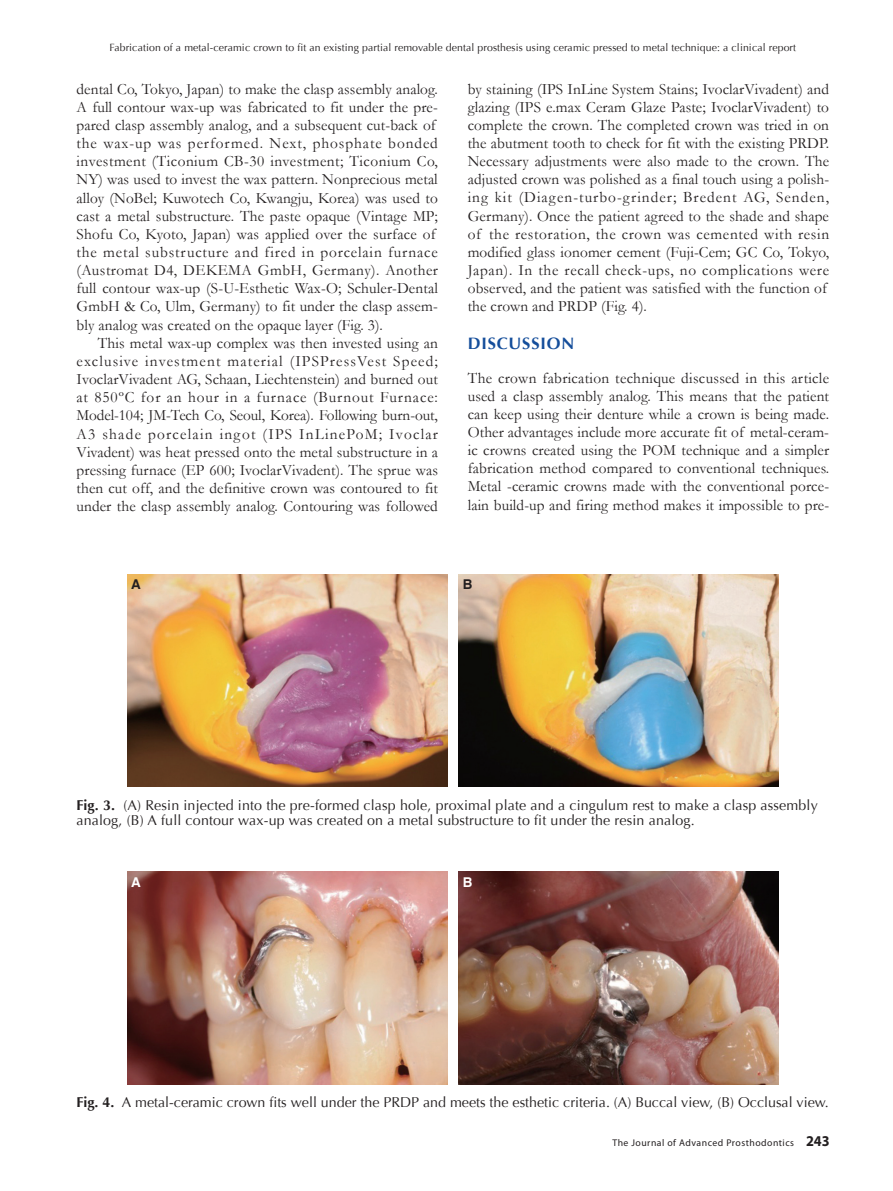
<style>
.page{position:relative;width:893px;height:1191px;background:#fff}
.page>*{position:absolute;margin:0;border:0;box-sizing:border-box;transform-origin:0 0}
.t1{font:700 16.5px "Optima";letter-spacing:.05em;color:#154e9b}
.t2{font:15.75px/18.1px "Garamond";letter-spacing:.01em;color:#231f20}
.t3{font:14.25px/15.8px "Optima";letter-spacing:.01em;color:#231f20}
.t4{font:700 13.5px "Helvetica";color:#231f20}
.t5{font:700 13.5px "Helvetica";color:#fff}
.t6{font:10.5px "Optima";letter-spacing:.01em;color:#231f20}
.t7{font:9.75px "Myriad Pro";letter-spacing:.05em;color:#231f20}
.s1{font-weight:700}
.s2{font-weight:700;font-size:15px}
</style>
<div class="page">
<img style="left:128px;top:574px;width:320px;height:213px">
<img style="left:459px;top:574px;width:320px;height:213px">
<img style="left:128px;top:872px;width:320px;height:212px">
<img style="left:459px;top:872px;width:320px;height:212px">
<p class="t6" style="left:110px;top:42px;width:688px">Fabrication of a metal-ceramic crown to fit an existing partial removable dental prosthesis using ceramic pressed to metal technique: a clinical report</p>
<p class="t2" style="left:77px;top:79px;width:363px">dental Co, Tokyo, Japan) to make the clasp assembly analog.<br>A full contour wax-up was fabricated to fit under the pre&shy;pared clasp assembly analog, and a subsequent cut-back of the wax-up was performed. Next, phosphate bonded investment (Ticonium CB-30 investment; Ticonium Co, NY) was used to invest the wax pattern. Nonprecious metal alloy (NoBel; Kuwotech Co, Kwangju, Korea) was used to cast a metal substructure. The paste opaque (Vintage MP; Shofu Co, Kyoto, Japan) was applied over the surface of the metal substructure and fired in porcelain furnace (Austromat D4, DEKEMA GmbH, Germany). Another full contour wax-up (S-U-Esthetic Wax-O; Schuler-Dental GmbH &amp; Co, Ulm, Germany) to fit under the clasp assem&shy;bly analog was created on the opaque layer (Fig. 3).</p>
<p class="t2" style="left:77px;top:333px;width:363px;text-align:justify;text-indent:21px">This metal wax-up complex was then invested using an exclusive investment material (IPSPressVest Speed; IvoclarVivadent AG, Schaan, Liechtenstein) and burned out at 850ºC for an hour in a furnace (Burnout Furnace:<br>Model-104; JM-Tech Co, Seoul, Korea). Following burn-out, A3 shade porcelain ingot (IPS InLinePoM; Ivoclar Vivadent) was heat pressed onto the metal substructure in a pressing furnace (EP 600; IvoclarVivadent). The sprue was then cut off, and the definitive crown was contoured to fit under the clasp assembly analog. Contouring was followed</p>
<p class="t2" style="left:468px;top:79px;width:363px">by staining (IPS InLine System Stains; IvoclarVivadent) and glazing (IPS e.max Ceram Glaze Paste; IvoclarVivadent) to complete the crown. The completed crown was tried in on the abutment tooth to check for fit with the existing PRDP.<br>Necessary adjustments were also made to the crown. The adjusted crown was polished as a final touch using a polish&shy;ing kit (Diagen-turbo-grinder; Bredent AG, Senden, Germany). Once the patient agreed to the shade and shape of the restoration, the crown was cemented with resin modified glass ionomer cement (Fuji-Cem; GC Co, Tokyo, Japan). In the recall check-ups, no complications were observed, and the patient was satisfied with the function of the crown and PRDP (Fig. 4).</p>
<p class="t1" style="left:468px;top:334px;width:108px">DISCUSSION</p>
<p class="t2" style="left:468px;top:368px;width:363px;text-align:justify">The crown fabrication technique discussed in this article used a clasp assembly analog. This means that the patient can keep using their denture while a crown is being made.<br>Other advantages include more accurate fit of metal-ceram&shy;ic crowns created using the POM technique and a simpler fabrication method compared to conventional techniques.<br>Metal -ceramic crowns made with the conventional porce&shy;lain build-up and firing method makes it impossible to pre-</p>
<p class="t4" style="left:131px;top:576px;width:11px">A</p>
<p class="t4" style="left:463px;top:576px;width:11px">B</p>
<p class="t3" style="left:77px;top:797px;width:743px"><span class="s1">Fig. 3.</span> (A) Resin injected into the pre-formed clasp hole, proximal plate and a cingulum rest to make a clasp assembly analog, (B) A full contour wax-up was created on a metal substructure to fit under the resin analog.</p>
<p class="t5" style="left:131px;top:873px;width:11px">A</p>
<p class="t5" style="left:463px;top:873px;width:11px">B</p>
<p class="t3" style="left:77px;top:1094px;width:754px"><span class="s1">Fig. 4.</span> A metal-ceramic crown fits well under the PRDP and meets the esthetic criteria. (A) Buccal view, (B) Occlusal view.</p>
<p class="t7" style="left:612px;top:1136px;width:219px">The Journal of Advanced Prosthodontics <span class="s2">243</span></p>
</div>
